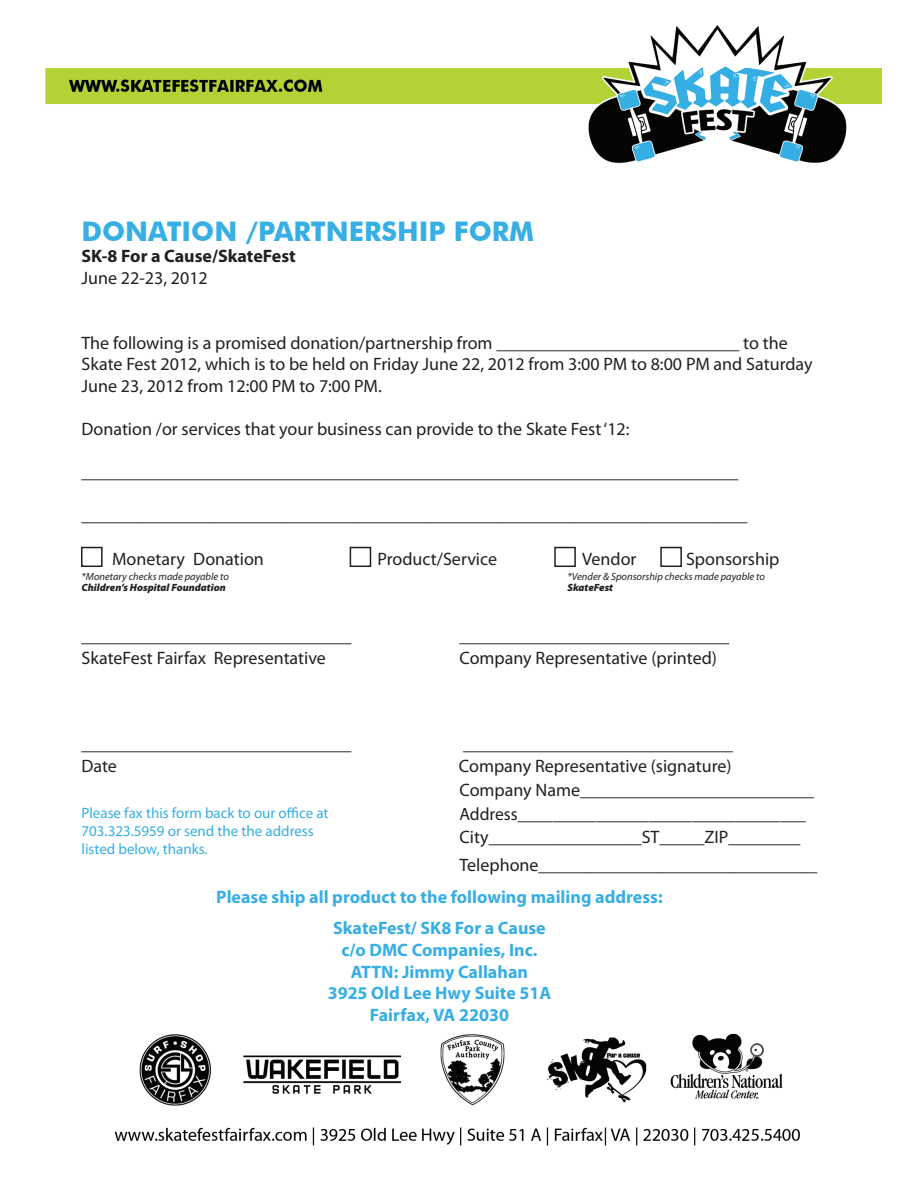
<style>
.page{position:relative;width:918px;height:1188px;background:#fff}
.page>*{position:absolute;margin:0;border:0;box-sizing:border-box;transform-origin:0 0}
.t1{font:700 27px "Futura BT";color:#37aee4}
.t2{font:18px/21.6px "Myriad Pro";color:#231f20}
.t3{font:700 18px "Myriad Pro";color:#37aee4}
.t4{font:700 18px "Myriad Pro";color:#231f20}
.t5{font:17.85px "Myriad Pro";color:#231f20}
.t6{font:15px "Myriad Pro";color:#37aee4}
.t7{font:italic 10.5px "Myriad Pro";color:#231f20}
.t8{font:italic 900 10.5px "Myriad Pro";color:#231f20}
</style>
<div class="page">
<img style="left:45px;top:25px;width:837px;height:1121px">
<div style="left:81px;top:547px;width:22px;height:20px;border:2px solid #231f20"></div>
<div style="left:350px;top:547px;width:21px;height:20px;border:2px solid #231f20"></div>
<div style="left:554px;top:547px;width:22px;height:20px;border:2px solid #231f20"></div>
<div style="left:660px;top:547px;width:22px;height:20px;border:2px solid #231f20"></div>
<p class="t1" style="left:81px;top:215px;width:454px">DONATION /PARTNERSHIP FORM</p>
<p class="t4" style="left:81px;top:244px;width:216px">SK-8 For a Cause/SkateFest</p>
<p class="t2" style="left:81px;top:267px;width:128px">June 22-23, 2012</p>
<p class="t2" style="left:81px;top:332px;width:708px">The following is a promised donation/partnership from ___________________________ to the</p>
<p class="t2" style="left:81px;top:353px;width:733px">Skate Fest 2012, which is to be held on Friday June 22, 2012 from 3:00 PM to 8:00 PM and Saturday<br>June 23, 2012 from 12:00 PM to 7:00 PM.</p>
<p class="t2" style="left:81px;top:418px;width:550px">Donation /or services that your business can provide to the Skate Fest ‘12:</p>
<p class="t2" style="left:81px;top:461px;width:658px">_________________________________________________________________________</p>
<p class="t2" style="left:81px;top:504px;width:667px">__________________________________________________________________________</p>
<p class="t2" style="left:112px;top:548px;width:153px">Monetary Donation</p>
<p class="t2" style="left:378px;top:548px;width:121px">Product/Service</p>
<p class="t2" style="left:582px;top:548px;width:56px">Vendor</p>
<p class="t2" style="left:686px;top:548px;width:95px">Sponsorship</p>
<p class="t7" style="left:81px;top:570px;width:149px">*Monetary checks made payable to</p>
<p class="t7" style="left:567px;top:570px;width:199px">*Vender &amp; Sponsorship checks made payable to</p>
<p class="t8" style="left:81px;top:581px;width:146px">Children’s Hospital Foundation</p>
<p class="t8" style="left:567px;top:581px;width:47px">SkateFest</p>
<p class="t2" style="left:81px;top:625px;width:271px">______________________________</p>
<p class="t2" style="left:459px;top:625px;width:271px">______________________________</p>
<p class="t2" style="left:81px;top:647px;width:246px">SkateFest Fairfax Representative</p>
<p class="t2" style="left:459px;top:647px;width:259px">Company Representative (printed)</p>
<p class="t2" style="left:81px;top:733px;width:271px">______________________________</p>
<p class="t2" style="left:463px;top:733px;width:271px">______________________________</p>
<p class="t2" style="left:81px;top:755px;width:37px">Date</p>
<p class="t2" style="left:459px;top:755px;width:274px">Company Representative (signature)</p>
<p class="t2" style="left:459px;top:779px;width:356px">Company Name__________________________</p>
<p class="t5" style="left:459px;top:803px;width:348px">Address_________________________________</p>
<p class="t2" style="left:459px;top:826px;width:342px">City_________________ST_____ZIP________</p>
<p class="t2" style="left:459px;top:854px;width:360px">Telephone_______________________________</p>
<p class="t6" style="left:81px;top:804px;width:249px">Please fax this form back to our office at</p>
<p class="t6" style="left:81px;top:822px;width:234px">703.323.5959 or send the the address</p>
<p class="t6" style="left:81px;top:840px;width:128px">listed below, thanks.</p>
<p class="t3" style="left:216px;top:885px;width:448px">Please ship all product to the following mailing address:</p>
<p class="t3" style="left:333px;top:917px;width:214px">SkateFest/ SK8 For a Cause</p>
<p class="t3" style="left:341px;top:938px;width:198px">c/o DMC Companies, Inc.</p>
<p class="t3" style="left:351px;top:960px;width:179px">ATTN: Jimmy Callahan</p>
<p class="t3" style="left:328px;top:981px;width:225px">3925 Old Lee Hwy Suite 51A</p>
<p class="t3" style="left:370px;top:1003px;width:141px">Fairfax, VA 22030</p>
</div>
